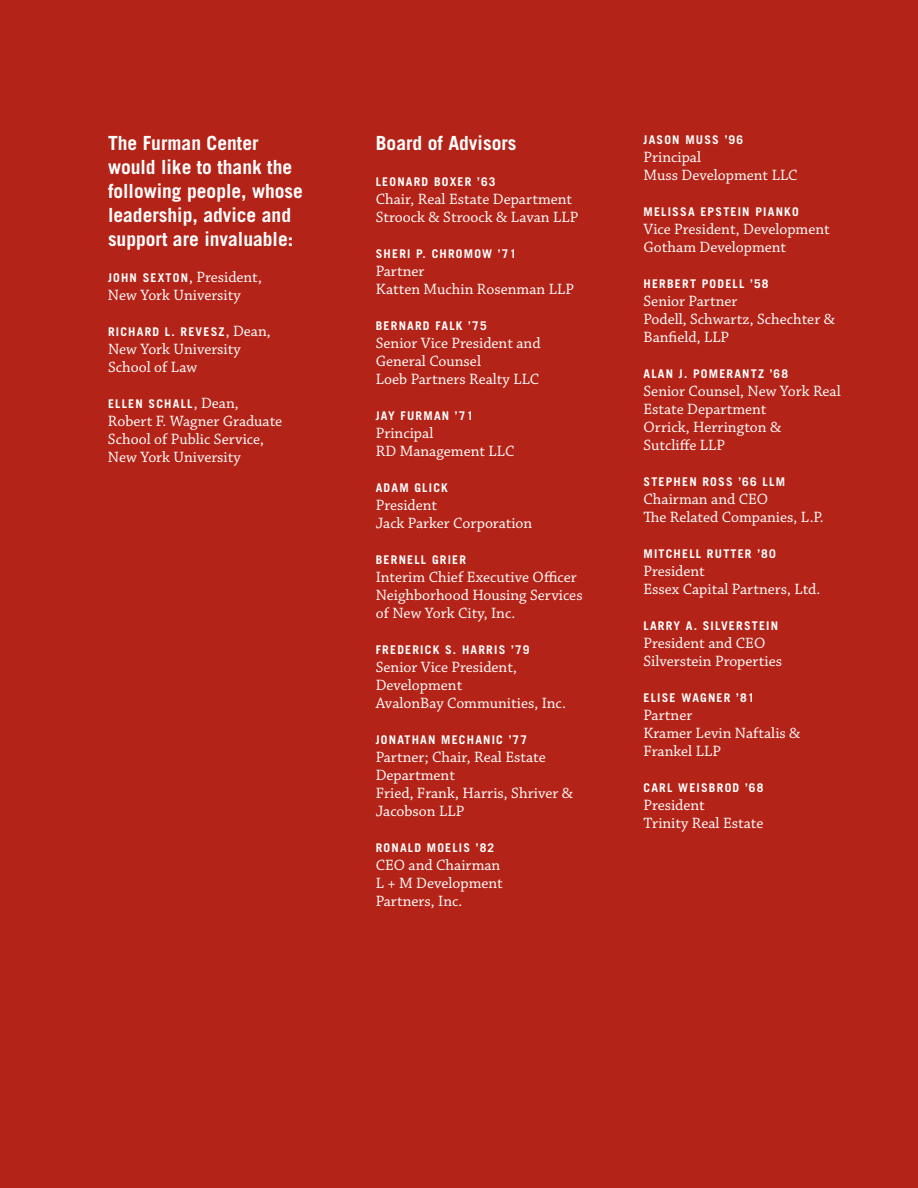
<style>
.page{position:relative;width:918px;height:1188px;background:#b32317}
.page>*{position:absolute;margin:0;border:0;box-sizing:border-box;transform-origin:0 0}
.t1{font:700 19.5px/24px "Trade Gothic";color:#fff}
.t2{font:15.75px/18px "Chaparral Pro";color:#fff}
.t3{font:700 12px "Trade Gothic";letter-spacing:.1em;color:#fff}
.s1{font-family:"Trade Gothic";font-weight:700;font-size:12px}
.s2{font-family:"Chaparral Pro";font-weight:400;font-size:15.75px}
</style>
<div class="page">
<p class="t1" style="left:108px;top:131px;width:197px">THE FURMAN CENTER<br>WOULD LIKE TO THANK THE<br>FOLLOWING PEOPLE, WHOSE<br>LEADERSHIP, ADVICE AND<br>SUPPORT ARE INVALUABLE:</p>
<p class="t3" style="left:108px;top:270px;width:14px">JOHN</p>
<p class="t2" style="left:108px;top:269px;width:156px;text-indent:35px"><span class="s1">SE XTON</span> , President,<br>New York University</p>
<p class="t3" style="left:108px;top:324px;width:16px">RICHARD</p>
<p class="t3" style="left:165px;top:324px;width:107px">L. REVESZ<span class="s2">, Dean,</span></p>
<p class="t2" style="left:108px;top:341px;width:134px">New York University<br>School of Law</p>
<p class="t3" style="left:108px;top:396px;width:57px">ELLEN SCHA</p>
<p class="t2" style="left:108px;top:395px;width:176px;text-indent:73px"><span class="s1">LL</span>, Dean,<br>Robert F. Wagner Graduate<br>School of Public Service,<br>New York University</p>
<p class="t1" style="left:376px;top:131px;width:142px">BOARD OF ADVISORS</p>
<p class="t3" style="left:376px;top:174px;width:9px">LEONARD</p>
<p class="t3" style="left:434px;top:174px;width:63px">BOXER ’63</p>
<p class="t2" style="left:376px;top:191px;width:204px">Chair, Real Estate Department<br>Stroock &amp; Stroock &amp; Lavan LLP</p>
<p class="t3" style="left:376px;top:246px;width:16px">SHERI</p>
<p class="t3" style="left:416px;top:246px;width:32px">P. CHRO</p>
<p class="t3" style="left:464px;top:246px;width:21px">MOW</p>
<p class="t3" style="left:498px;top:246px;width:20px">’71</p>
<p class="t2" style="left:376px;top:263px;width:200px">Partner<br>Katten Muchin Rosenman LLP</p>
<p class="t3" style="left:376px;top:318px;width:17px">BERNARD</p>
<p class="t3" style="left:435px;top:318px;width:53px">FALK ’75</p>
<p class="t2" style="left:376px;top:335px;width:166px">Senior Vice President and<br>General Counsel<br>Loeb Partners Realty LLC</p>
<p class="t3" style="left:376px;top:408px;width:99px">JAY FURMAN ’71</p>
<p class="t2" style="left:376px;top:425px;width:140px">Principal<br>RD Management LLC</p>
<p class="t3" style="left:376px;top:480px;width:61px">ADAM GLICK</p>
<p class="t2" style="left:376px;top:497px;width:158px">President<br>Jack Parker Corporation</p>
<p class="t3" style="left:376px;top:552px;width:16px">BERNE</p>
<p class="t3" style="left:414px;top:552px;width:33px">LL GRIER</p>
<p class="t2" style="left:376px;top:569px;width:208px">Interim Chief Executive Officer<br>Neighborhood Housing Services of New York City, Inc.</p>
<p class="t3" style="left:376px;top:642px;width:15px">FREDERICK</p>
<p class="t3" style="left:445px;top:642px;width:34px">S. HARRIS</p>
<p class="t3" style="left:511px;top:642px;width:20px">’79</p>
<p class="t2" style="left:376px;top:659px;width:192px">Senior Vice President,<br>Development<br>AvalonBay Communities, Inc.</p>
<p class="t3" style="left:376px;top:732px;width:14px">JONATHAN</p>
<p class="t3" style="left:441px;top:732px;width:9px">MECHANIC</p>
<p class="t3" style="left:509px;top:732px;width:20px">’77</p>
<p class="t2" style="left:376px;top:749px;width:199px">Partner; Chair, Real Estate<br>Department<br>Fried, Frank, Harris, Shriver &amp;<br>Jacobson LLP</p>
<p class="t3" style="left:376px;top:840px;width:17px">RONA</p>
<p class="t3" style="left:408px;top:840px;width:28px">LD MOE</p>
<p class="t3" style="left:452px;top:840px;width:43px">LIS ’82</p>
<p class="t2" style="left:376px;top:857px;width:129px">CEO and Chairman<br>L + M Development<br>Partners, Inc.</p>
<p class="t3" style="left:644px;top:133px;width:14px">JASON</p>
<p class="t3" style="left:685px;top:133px;width:10px">MUSS</p>
<p class="t3" style="left:725px;top:133px;width:20px">’96</p>
<p class="t2" style="left:644px;top:149px;width:155px">Principal<br>Muss Development LLC</p>
<p class="t3" style="left:644px;top:205px;width:32px">MELISSA</p>
<p class="t3" style="left:700px;top:205px;width:15px">EPSTEIN</p>
<p class="t3" style="left:755px;top:205px;width:16px">PIANKO</p>
<p class="t2" style="left:644px;top:221px;width:188px">Vice President, Development<br>Gotham Development</p>
<p class="t3" style="left:644px;top:277px;width:17px">HERBERT</p>
<p class="t3" style="left:702px;top:277px;width:16px">PODE</p>
<p class="t3" style="left:733px;top:277px;width:38px">LL ’58</p>
<p class="t2" style="left:644px;top:293px;width:193px">Senior Partner<br>Podell, Schwartz, Schechter &amp;<br>Banfield, LLP</p>
<p class="t3" style="left:644px;top:367px;width:85px">ALAN J. POMERANT</p>
<p class="t3" style="left:758px;top:367px;width:32px">Z ’68</p>
<p class="t2" style="left:644px;top:383px;width:199px">Senior Counsel, New York Real<br>Estate Department<br>Orrick, Herrington &amp;<br>Sutcliffe LLP</p>
<p class="t3" style="left:644px;top:475px;width:17px">STEPHEN</p>
<p class="t3" style="left:702px;top:475px;width:16px">ROSS</p>
<p class="t3" style="left:738px;top:475px;width:33px">’66 LLM</p>
<p class="t2" style="left:644px;top:491px;width:182px">Chairman and CEO<br>The Related Companies, L.P.</p>
<p class="t3" style="left:644px;top:547px;width:9px">MITCHE</p>
<p class="t3" style="left:689px;top:547px;width:34px">LL RUTTER</p>
<p class="t3" style="left:757px;top:547px;width:20px">’80</p>
<p class="t2" style="left:644px;top:563px;width:178px">President<br>Essex Capital Partners, Ltd.</p>
<p class="t3" style="left:644px;top:619px;width:9px">LARRY</p>
<p class="t3" style="left:686px;top:619px;width:51px">A. SILVERSTEIN</p>
<p class="t2" style="left:644px;top:635px;width:140px">President and CEO<br>Silverstein Properties</p>
<p class="t3" style="left:644px;top:691px;width:21px">ELISE</p>
<p class="t3" style="left:681px;top:691px;width:20px">WAGNER</p>
<p class="t3" style="left:736px;top:691px;width:20px">’81</p>
<p class="t2" style="left:644px;top:707px;width:159px">Partner<br>Kramer Levin Naftalis &amp;<br>Frankel LLP</p>
<p class="t3" style="left:644px;top:781px;width:54px">CARL WEISBROD</p>
<p class="t3" style="left:745px;top:781px;width:20px">’68</p>
<p class="t2" style="left:644px;top:797px;width:121px">President<br>Trinity Real Estate</p>
</div>
